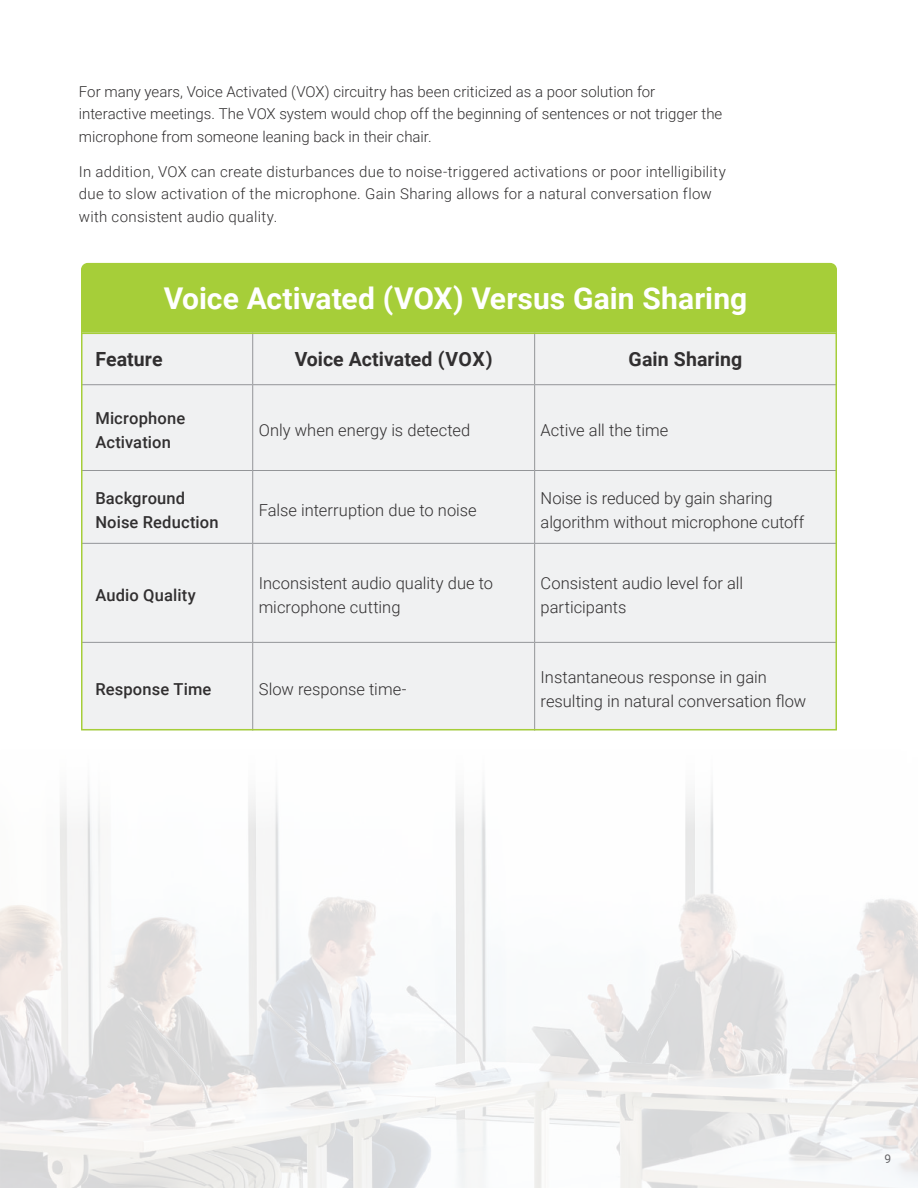
<style>
.page{position:relative;width:918px;height:1188px;background:#fff}
.page>*{position:absolute;margin:0;border:0;box-sizing:border-box;transform-origin:0 0}
.t1{font:700 30px "Roboto";color:#fff}
.t2{font:700 19.5px "Roboto";letter-spacing:.005em;color:#312f30}
.t3{font:300 16.5px/24px "Roboto";color:#312f30}
.t4{font:500 16.5px/24px "Roboto";letter-spacing:.01em;color:#312f30}
.t5{font:300 15px/22.5px "Roboto";letter-spacing:.005em;color:#312f30}
.t6{font:12px "Roboto";color:#636366}
</style>
<div class="page">
<div style="left:81px;top:263px;width:756px;height:115px;background:#a6ce39;border-radius:7px"></div>
<img style="left:0;top:784px;width:918px;height:404px">
<div style="left:82px;top:336px;width:754px;height:395px;background:#f0f1f2"></div>
<hr style="left:82px;top:384px;width:171px;height:1px;background:#939598">
<hr style="left:253px;top:384px;width:282px;height:1px;background:#939598">
<hr style="left:535px;top:384px;width:301px;height:1px;background:#939598">
<hr style="left:82px;top:470px;width:171px;height:1px;background:#939598">
<hr style="left:253px;top:470px;width:282px;height:1px;background:#939598">
<hr style="left:535px;top:470px;width:301px;height:1px;background:#939598">
<hr style="left:82px;top:543px;width:171px;height:1px;background:#939598">
<hr style="left:253px;top:543px;width:282px;height:1px;background:#939598">
<hr style="left:535px;top:543px;width:301px;height:1px;background:#939598">
<hr style="left:82px;top:642px;width:171px;height:1px;background:#939598">
<hr style="left:253px;top:642px;width:282px;height:1px;background:#939598">
<hr style="left:535px;top:642px;width:301px;height:1px;background:#939598">
<hr style="left:252px;top:333px;width:1px;height:51px;background:#939598">
<hr style="left:534px;top:333px;width:1px;height:51px;background:#939598">
<hr style="left:252px;top:385px;width:1px;height:85px;background:#939598">
<hr style="left:534px;top:385px;width:1px;height:85px;background:#939598">
<hr style="left:252px;top:471px;width:1px;height:72px;background:#939598">
<hr style="left:534px;top:471px;width:1px;height:72px;background:#939598">
<hr style="left:252px;top:544px;width:1px;height:98px;background:#939598">
<hr style="left:534px;top:544px;width:1px;height:98px;background:#939598">
<hr style="left:252px;top:643px;width:1px;height:88px;background:#939598">
<hr style="left:534px;top:643px;width:1px;height:88px;background:#939598">
<div style="left:81px;top:333px;width:756px;height:397px;border:2px solid #a6ce39"></div>
<p class="t5" style="left:79px;top:80px;width:645px">For many years, Voice Activated (VOX) circuitry has been criticized as a poor solution for interactive meetings. The VOX system would chop off the beginning of sentences or not trigger the microphone from someone leaning back in their chair.</p>
<p class="t5" style="left:79px;top:160px;width:648px">In addition, VOX can create disturbances due to noise-triggered activations or poor intelligibility due to slow activation of the microphone. Gain Sharing allows for a natural conversation flow with consistent audio quality.</p>
<h1 class="t1" style="left:164px;top:278px;width:585px">Voice Activated (VOX) Versus Gain Sharing</h1>
<h2 class="t2" style="left:95px;top:345px;width:69px">Feature</h2>
<h2 class="t2" style="left:295px;top:345px;width:199px">Voice Activated (VOX)</h2>
<h2 class="t2" style="left:629px;top:345px;width:115px">Gain Sharing</h2>
<p class="t4" style="left:95px;top:406px;width:91px">Microphone<br>Activation</p>
<p class="t4" style="left:95px;top:485px;width:125px">Background<br>Noise Reduction</p>
<p class="t4" style="left:95px;top:583px;width:102px">Audio Quality</p>
<p class="t3" style="left:259px;top:418px;width:213px">Only when energy is detected</p>
<p class="t3" style="left:541px;top:418px;width:129px">Active all the time</p>
<p class="t3" style="left:259px;top:497px;width:220px">False interruption due to noise</p>
<p class="t3" style="left:541px;top:485px;width:265px">Noise is reduced by gain sharing algorithm without microphone cutoff</p>
<p class="t3" style="left:259px;top:571px;width:236px">Inconsistent audio quality due to microphone cutting</p>
<p class="t3" style="left:541px;top:571px;width:204px">Consistent audio level for all participants</p>
<p class="t4" style="left:95px;top:677px;width:118px">Response Time</p>
<p class="t3" style="left:259px;top:677px;width:149px">Slow response time-</p>
<p class="t3" style="left:541px;top:665px;width:267px">Instantaneous response in gain resulting in natural conversation flow</p>
<p class="t6" style="left:884px;top:1150px;width:8px">9</p>
</div>
